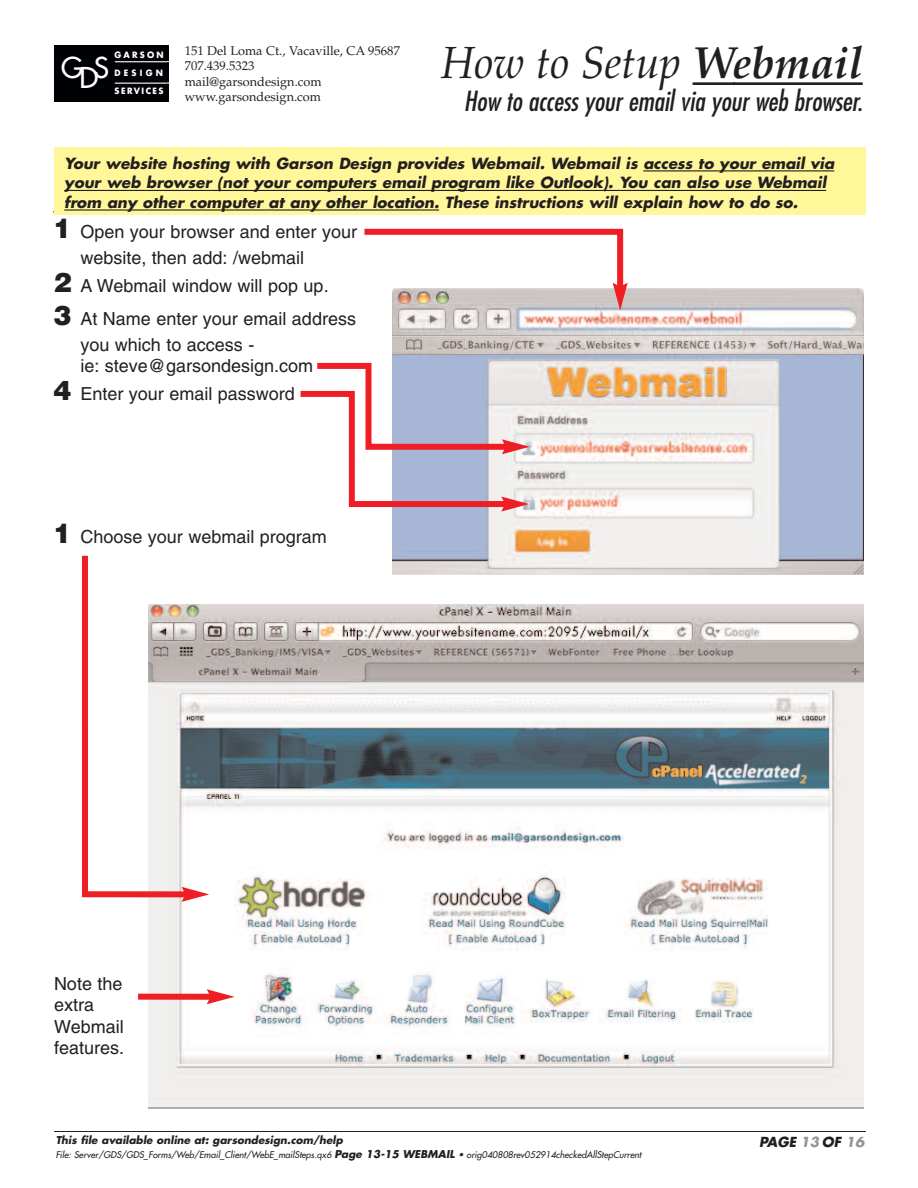
<style>
.page{position:relative;width:918px;height:1188px;background:#fff}
.page>*{position:absolute;margin:0;border:0;box-sizing:border-box;transform-origin:0 0}
.t1{font:italic 45px "Palatino";color:#231f20;scale:.95 1}
.t2{font:28.05px "Futura";color:#fff}
.t3{font:italic condensed 27px "Futura";color:#231f20}
.t4{font:18px/21.6px "Helvetica";color:#231f20}
.t5{font:italic 700 15px/19.5px "Futura";color:#231f20}
.t6{font:italic 700 13.5px "Futura";color:#231f20}
.t7{font:italic 700 13.5px "Futura";color:#939598}
.t8{font:12.75px/15.6px "Palatino";color:#231f20}
.t9{font:italic 700 10.5px "Futura";color:#231f20}
.t10{font:italic 9px "Futura";color:#231f20}
.t11{font:700 8.55px "Futura";letter-spacing:.265em;color:#fff}
.t12{font:700 8.55px "Futura";letter-spacing:.18em;color:#fff}
.s1{font-weight:700}
.s2{font-weight:900;font-size:27px}
.s3{color:#939598}
.s4{color:#fff}
.s5{font-weight:700;font-size:10.5px}
</style>
<div class="page">
<hr style="left:53px;top:211px;width:810px;height:2px;background:#231f20">
<div style="left:54px;top:147px;width:812px;height:68px;background:#fff79a"></div>
<div style="left:54px;top:45px;width:115px;height:56px;background:#000104"></div>
<hr style="left:115px;top:61px;width:52px;height:1px;background:#fff">
<hr style="left:115px;top:83px;width:52px;height:1px;background:#fff">
<hr style="left:693px;top:82px;width:42px;height:3px;background:#231f20">
<hr style="left:733px;top:82px;width:130px;height:3px;background:#231f20">
<hr style="left:643px;top:170px;width:191px;height:1px;background:#231f20">
<hr style="left:64px;top:190px;width:99px;height:1px;background:#231f20">
<hr style="left:163px;top:190px;width:285px;height:1px;background:#231f20">
<hr style="left:448px;top:190px;width:182px;height:1px;background:#231f20">
<hr style="left:628px;top:190px;width:146px;height:1px;background:#231f20">
<hr style="left:773px;top:190px;width:53px;height:1px;background:#231f20">
<svg style="left:64px;top:209px;width:13px;height:2px"></svg>
<hr style="left:77px;top:209px;width:362px;height:2px;background:#231f20">
<hr style="left:54px;top:1131px;width:812px;height:1px;background:#231f20">
<img style="left:393px;top:289px;width:471px;height:285px">
<svg style="left:364px;top:228px;width:264px;height:82px"></svg>
<img style="left:148px;top:604px;width:716px;height:504px">
<svg style="left:300px;top:360px;width:230px;height:152px"></svg>
<svg style="left:82px;top:555px;width:127px;height:347px"></svg>
<svg style="left:138px;top:989px;width:97px;height:15px"></svg>
<p class="t11" style="left:115px;top:50px;width:51px">GARSON</p>
<h2 class="t2" style="left:61px;top:53px;width:49px">G S</h2>
<h2 class="t2" style="left:80px;top:64px;width:20px">D</h2>
<p class="t11" style="left:115px;top:69px;width:50px">DESIGN</p>
<p class="t12" style="left:115px;top:87px;width:50px">SERVICES</p>
<p class="t8" style="left:185px;top:44px;width:217px">151 Del Loma Ct., Vacaville, CA 95687<br>707.439.5323<br>mail@garsondesign.com www.garsondesign.com</p>
<h1 class="t1" style="left:441px;top:45px;width:445px">How to Setup <span class="s1">Webmail</span></h1>
<h3 class="t3" style="left:464px;top:88px;width:400px">How to access your email via your web browser.</h3>
<p class="t5" style="left:64px;top:155px;width:772px">Your website hosting with Garson Design provides Webmail. Webmail is access to your email via your web browser (not your computers email program like Outlook). You can also use Webmail from any other computer at any other location. These instructions will explain how to do so.</p>
<p class="t4" style="left:80px;top:221px;width:278px;line-height:26.1px;text-indent:-27px"><span class="s2">1</span> Open your browser and enter your website, then add: /webmail</p>
<p class="t4" style="left:53px;top:272px;width:304px;line-height:32.4px"><span class="s2">2</span> A Webmail window will pop up.<br><span class="s2">3</span> At Name enter your email address</p>
<p class="t4" style="left:80px;top:335px;width:234px">you which to access -<br>ie: steve@garsondesign.com</p>
<p class="t4" style="left:53px;top:385px;width:243px"><span class="s2">4</span> Enter your email password</p>
<p class="t4" style="left:53px;top:527px;width:275px"><span class="s2">1</span> Choose your webmail program</p>
<p class="t4" style="left:54px;top:974px;width:72px">Note the extra<br>Webmail features.</p>
<p class="t9" style="left:56px;top:1136px;width:289px">This file available online at: garsondesign.com/help</p>
<p class="t6" style="left:759px;top:1136px;width:107px">PAGE <span class="s3">13</span> OF <span class="s4">09</span></p>
<p class="t10" style="left:56px;top:1150px;width:587px">File: Server/GDS/GDS_Forms/Web/Email_Client/WebE_mailSteps.qx6 <span class="s5">Page 13-15 WEBMAIL</span> • orig040808rev052914checkedAllStepCurrent</p>
<p class="t7" style="left:846px;top:1135px;width:20px">16</p>
</div>
